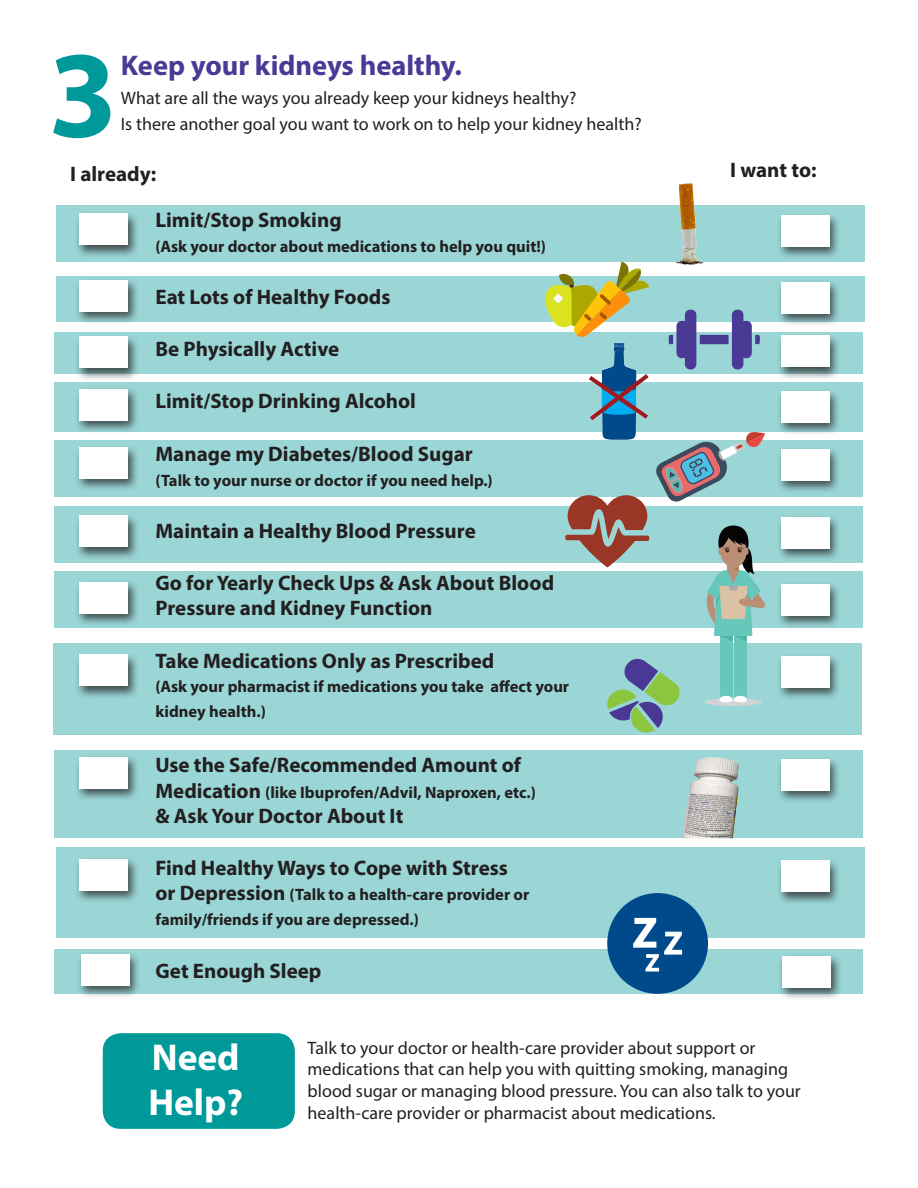
<style>
.page{position:relative;width:918px;height:1188px;background:#fff}
.page>*{position:absolute;margin:0;border:0;box-sizing:border-box;transform-origin:0 0}
.t1{font:700 124.5px "Myriad Pro";color:#099}
.t2{font:700 37.5px "Myriad Pro";color:#fff}
.t3{font:700 28.5px "Myriad Pro";color:#4a3995}
.t4{font:700 21px/25.2px "Myriad Pro";color:#231f20}
.t5{font:18px/21.6px "Myriad Pro";color:#231f20}
.t6{font:700 16.5px/25.2px "Myriad Pro";color:#231f20}
.s1{font-size:21px}
</style>
<div class="page">
<div style="left:103px;top:1033px;width:192px;height:96px;background:#099;border-radius:18px"></div>
<div style="left:54px;top:950px;width:809px;height:44px;background:#9ad6d6"></div>
<div style="left:56px;top:205px;width:809px;height:57px;background:#9ad6d6"></div>
<div style="left:56px;top:276px;width:809px;height:46px;background:#9ad6d6"></div>
<div style="left:54px;top:333px;width:809px;height:41px;background:#9ad6d6"></div>
<div style="left:54px;top:382px;width:809px;height:50px;background:#9ad6d6"></div>
<div style="left:54px;top:440px;width:809px;height:57px;background:#9ad6d6"></div>
<div style="left:54px;top:506px;width:809px;height:57px;background:#9ad6d6"></div>
<div style="left:54px;top:571px;width:809px;height:57px;background:#9ad6d6"></div>
<div style="left:53px;top:643px;width:809px;height:91px;background:#9ad6d6"></div>
<div style="left:54px;top:751px;width:809px;height:87px;background:#9ad6d6"></div>
<div style="left:56px;top:847px;width:809px;height:90px;background:#9ad6d6"></div>
<img style="left:682px;top:757px;width:57px;height:81px">
<div style="left:74px;top:856px;width:65px;height:47px;background:#231f20;opacity:.75"></div>
<div style="left:80px;top:859px;width:48px;height:31px;background:#fff"></div>
<div style="left:74px;top:754px;width:65px;height:48px;background:#231f20;opacity:.75"></div>
<div style="left:80px;top:757px;width:48px;height:31px;background:#fff"></div>
<div style="left:74px;top:652px;width:65px;height:47px;background:#231f20;opacity:.75"></div>
<div style="left:80px;top:655px;width:48px;height:31px;background:#fff"></div>
<div style="left:74px;top:579px;width:65px;height:48px;background:#231f20;opacity:.75"></div>
<div style="left:80px;top:582px;width:48px;height:31px;background:#fff"></div>
<div style="left:74px;top:211px;width:65px;height:47px;background:#231f20;opacity:.75"></div>
<div style="left:80px;top:214px;width:48px;height:31px;background:#fff"></div>
<div style="left:74px;top:277px;width:65px;height:48px;background:#231f20;opacity:.75"></div>
<div style="left:80px;top:280px;width:48px;height:31px;background:#fff"></div>
<div style="left:74px;top:334px;width:65px;height:47px;background:#231f20;opacity:.75"></div>
<div style="left:80px;top:337px;width:48px;height:31px;background:#fff"></div>
<div style="left:74px;top:387px;width:65px;height:47px;background:#231f20;opacity:.75"></div>
<div style="left:80px;top:390px;width:48px;height:31px;background:#fff"></div>
<div style="left:74px;top:444px;width:65px;height:48px;background:#231f20;opacity:.75"></div>
<div style="left:80px;top:448px;width:48px;height:31px;background:#fff"></div>
<div style="left:74px;top:513px;width:65px;height:47px;background:#231f20;opacity:.75"></div>
<div style="left:80px;top:516px;width:48px;height:31px;background:#fff"></div>
<div style="left:776px;top:858px;width:65px;height:47px;background:#231f20;opacity:.75"></div>
<div style="left:781px;top:861px;width:49px;height:31px;background:#fff"></div>
<div style="left:776px;top:756px;width:65px;height:48px;background:#231f20;opacity:.75"></div>
<div style="left:781px;top:759px;width:49px;height:31px;background:#fff"></div>
<div style="left:776px;top:654px;width:65px;height:47px;background:#231f20;opacity:.75"></div>
<div style="left:781px;top:657px;width:49px;height:31px;background:#fff"></div>
<div style="left:776px;top:581px;width:65px;height:48px;background:#231f20;opacity:.75"></div>
<div style="left:781px;top:584px;width:49px;height:31px;background:#fff"></div>
<div style="left:776px;top:213px;width:65px;height:47px;background:#231f20;opacity:.75"></div>
<div style="left:781px;top:216px;width:49px;height:31px;background:#fff"></div>
<div style="left:776px;top:279px;width:65px;height:48px;background:#231f20;opacity:.75"></div>
<div style="left:781px;top:282px;width:49px;height:31px;background:#fff"></div>
<div style="left:776px;top:333px;width:65px;height:47px;background:#231f20;opacity:.75"></div>
<div style="left:781px;top:336px;width:49px;height:31px;background:#fff"></div>
<div style="left:776px;top:388px;width:65px;height:48px;background:#231f20;opacity:.75"></div>
<div style="left:781px;top:392px;width:49px;height:31px;background:#fff"></div>
<div style="left:776px;top:446px;width:65px;height:48px;background:#231f20;opacity:.75"></div>
<div style="left:781px;top:449px;width:49px;height:32px;background:#fff"></div>
<div style="left:776px;top:515px;width:65px;height:47px;background:#231f20;opacity:.75"></div>
<div style="left:781px;top:518px;width:49px;height:31px;background:#fff"></div>
<div style="left:700px;top:335px;width:29px;height:9px;background:#4a3995"></div>
<svg style="left:669px;top:310px;width:27px;height:59px"></svg>
<svg style="left:732px;top:310px;width:28px;height:59px"></svg>
<svg style="left:544px;top:262px;width:105px;height:75px"></svg>
<svg style="left:565px;top:495px;width:84px;height:72px"></svg>
<svg style="left:656px;top:432px;width:109px;height:70px"></svg>
<div style="left:704px;top:698px;width:58px;height:8px;background:#d1d4d4;border-radius:50%"></div>
<div style="left:720px;top:635px;width:12px;height:62px;background:#66c7ba"></div>
<div style="left:734px;top:635px;width:13px;height:62px;background:#66c7ba"></div>
<svg style="left:719px;top:696px;width:28px;height:7px"></svg>
<svg style="left:706px;top:525px;width:59px;height:116px"></svg>
<svg style="left:607px;top:658px;width:73px;height:75px"></svg>
<img style="left:676px;top:183px;width:28px;height:82px">
<img style="left:582px;top:332px;width:74px;height:108px">
<div style="left:607px;top:893px;width:101px;height:101px;background:#004a8c;border-radius:50%"></div>
<svg style="left:633px;top:918px;width:49px;height:53px"></svg>
<div style="left:76px;top:951px;width:65px;height:48px;background:#231f20;opacity:.75"></div>
<div style="left:81px;top:954px;width:49px;height:31px;background:#fff"></div>
<div style="left:777px;top:953px;width:65px;height:47px;background:#231f20;opacity:.75"></div>
<div style="left:783px;top:956px;width:48px;height:31px;background:#fff"></div>
<p class="t3" style="left:121px;top:46px;width:342px">Keep your kidneys healthy.</p>
<p class="t5" style="left:121px;top:87px;width:457px">What are all the ways you already keep your kidneys healthy?</p>
<p class="t1" style="left:49px;top:14px;width:71px">3</p>
<p class="t5" style="left:121px;top:113px;width:522px">Is there another goal you want to work on to help your kidney health?</p>
<p class="t4" style="left:70px;top:161px;width:88px">I already:</p>
<p class="t4" style="left:730px;top:157px;width:88px">I want to:</p>
<p class="t4" style="left:155px;top:206px;width:188px">Limit/Stop Smoking</p>
<p class="t6" style="left:155px;top:233px;width:392px">(Ask your doctor about medications to help you quit!)</p>
<p class="t4" style="left:155px;top:284px;width:237px">Eat Lots of Healthy Foods</p>
<p class="t4" style="left:155px;top:336px;width:185px">Be Physically Active</p>
<p class="t4" style="left:155px;top:388px;width:262px">Limit/Stop Drinking Alcohol</p>
<p class="t4" style="left:155px;top:440px;width:319px">Manage my Diabetes/Blood Sugar</p>
<p class="t6" style="left:155px;top:467px;width:339px">(Talk to your nurse or doctor if you need help.)</p>
<p class="t4" style="left:155px;top:518px;width:322px">Maintain a Healthy Blood Pressure</p>
<p class="t4" style="left:155px;top:570px;width:400px">Go for Yearly Check Ups &amp; Ask About Blood<br>Pressure and Kidney Function</p>
<p class="t4" style="left:155px;top:647px;width:340px">Take Medications Only as Prescribed</p>
<p class="t6" style="left:155px;top:673px;width:415px">(Ask your pharmacist if medications you take affect your kidney health.)</p>
<p class="t4" style="left:155px;top:752px;width:367px">Use the Safe/Recommended Amount of</p>
<p class="t6" style="left:155px;top:779px;width:382px"><span class="s1">Medication</span> (like Ibuprofen/Advil, Naproxen, etc.)</p>
<p class="t4" style="left:155px;top:802px;width:250px">&amp; Ask Your Doctor About It</p>
<p class="t4" style="left:155px;top:855px;width:354px">Find Healthy Ways to Cope with Stress</p>
<p class="t6" style="left:155px;top:881px;width:375px"><span class="s1">or Depression</span> (Talk to a health-care provider or family/friends if you are depressed.)</p>
<p class="t4" style="left:155px;top:957px;width:167px">Get Enough Sleep</p>
<p class="t2" style="left:152px;top:1033px;width:89px">Need</p>
<p class="t2" style="left:148px;top:1078px;width:96px">Help?</p>
<p class="t5" style="left:308px;top:1037px;width:495px">Talk to your doctor or health-care provider about support or medications that can help you with quitting smoking, managing blood sugar or managing blood pressure. You can also talk to your health-care provider or pharmacist about medications.</p>
</div>
